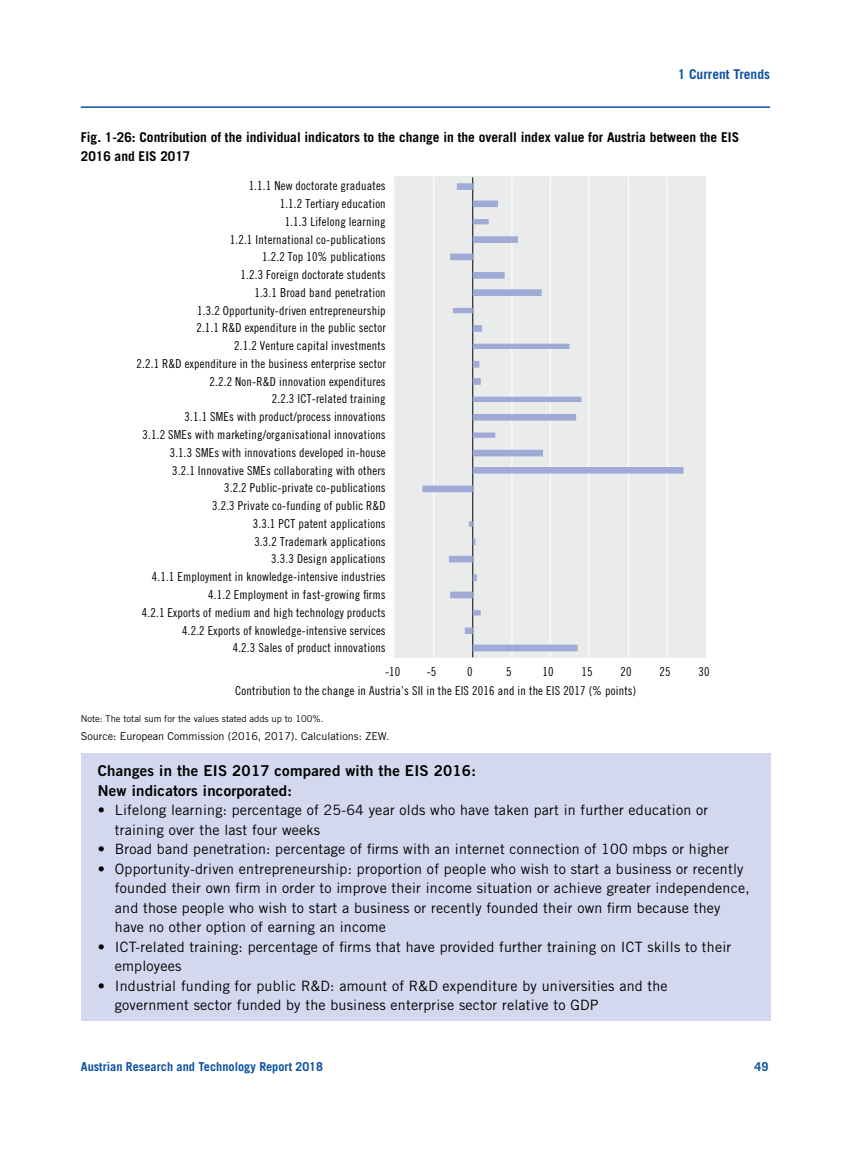
<style>
.page{position:relative;width:851px;height:1149px;background:#fff}
.page>*{position:absolute;margin:0;border:0;box-sizing:border-box;transform-origin:0 0}
.t1{font:15px "Trade Gothic LT Std Bd 2";letter-spacing:.015em;color:#000}
.t2{font:14.25px/19.5px "Trade Gothic LT Std";letter-spacing:.015em;color:#000}
.t3{font:700 13.5px/19.5px "Trade Gothic LT Std";color:#000}
.t4{font:700 13.5px "Trade Gothic LT Std";color:#0d52a1}
.t5{font:12.3px/17.7px "Trade Gothic LT Std Cn 18";letter-spacing:.015em;color:#000;text-align:right}
.t6{font:700 12.3px "Trade Gothic LT Std";color:#0d52a1}
.t7{font:10.8px "Trade Gothic LT Std";color:#000}
.t8{font:9.3px "Trade Gothic LT Std";color:#000}
</style>
<div class="page">
<hr style="left:81px;top:106px;width:689px;height:2px;background:#0d52a1">
<div style="left:81px;top:753px;width:689px;height:267px;background:#d4d8ee"></div>
<div style="left:393px;top:176px;width:313px;height:481px;background:#eaebeb"></div>
<hr style="left:472px;top:177px;width:1px;height:480px;background:#000">
<hr style="left:393px;top:177px;width:1px;height:480px;background:#fff">
<hr style="left:433px;top:177px;width:1px;height:480px;background:#fff">
<hr style="left:511px;top:177px;width:1px;height:480px;background:#fff">
<hr style="left:549px;top:177px;width:2px;height:480px;background:#fff">
<hr style="left:588px;top:177px;width:1px;height:480px;background:#fff">
<hr style="left:628px;top:177px;width:1px;height:480px;background:#fff">
<hr style="left:666px;top:177px;width:1px;height:480px;background:#fff">
<svg style="left:422px;top:183px;width:261px;height:468px"></svg>
<p class="t4" style="left:677px;top:66px;width:94px">1 Current Trends</p>
<h5 class="t3" style="left:81px;top:127px;width:659px">Fig. 1-26: Contribution of the individual indicators to the change in the overall index value for Austria between the EIS<br>2016 and EIS 2017</h5>
<p class="t5" style="left:136px;top:177px;width:251px">1.1.1 New doctorate graduates<br>1.1.2 Tertiary education<br>1.1.3 Lifelong learning<br>1.2.1 International co-publications<br>1.2.2 Top 10% publications<br>1.2.3 Foreign doctorate students<br>1.3.1 Broad band penetration<br>1.3.2 Opportunity-driven entrepreneurship<br>2.1.1 R&amp;D expenditure in the public sector<br>2.1.2 Venture capital investments<br>2.2.1 R&amp;D expenditure in the business enterprise sector 2.2.2 Non-R&amp;D innovation expenditures<br>2.2.3 ICT-related training<br>3.1.1 SMEs with product/process innovations<br>3.1.2 SMEs with marketing/organisational innovations 3.1.3 SMEs with innovations developed in-house<br>3.2.1 Innovative SMEs collaborating with others<br>3.2.2 Public-private co-publications<br>3.2.3 Private co-funding of public R&amp;D<br>3.3.1 PCT patent applications<br>3.3.2 Trademark applications<br>3.3.3 Design applications<br>4.1.1 Employment in knowledge-intensive industries 4.1.2 Employment in fast-growing firms<br>4.2.1 Exports of medium and high technology products 4.2.2 Exports of knowledge-intensive services<br>4.2.3 Sales of product innovations</p>
<p class="t5" style="left:235px;top:681px;width:402px">Contribution to the change in Austria’s SII in the EIS 2016 and in the EIS 2017 (% points)</p>
<p class="t8" style="left:81px;top:712px;width:244px">Note: The total sum for the values stated adds up to 100%.</p>
<p class="t7" style="left:81px;top:729px;width:310px">Source: European Commission (2016, 2017). Calculations: ZEW.</p>
<p class="t5" style="left:385px;top:662px;width:17px">-10</p>
<p class="t5" style="left:427px;top:662px;width:11px">-5</p>
<p class="t5" style="left:467px;top:662px;width:7px">0</p>
<p class="t5" style="left:506px;top:662px;width:7px">5</p>
<p class="t5" style="left:542px;top:662px;width:13px">10</p>
<p class="t5" style="left:581px;top:662px;width:13px">15</p>
<p class="t5" style="left:620px;top:662px;width:13px">20</p>
<p class="t5" style="left:659px;top:662px;width:13px">25</p>
<p class="t5" style="left:698px;top:662px;width:13px">30</p>
<p class="t1" style="left:98px;top:761px;width:379px">Changes in the EIS 2017 compared with the EIS 2016:</p>
<p class="t1" style="left:98px;top:780px;width:195px">New indicators incorporated:</p>
<p class="t2" style="left:115px;top:799px;width:594px;text-indent:-17px">• Lifelong learning: percentage of 25-64 year olds who have taken part in further education or training over the last four weeks</p>
<p class="t2" style="left:98px;top:838px;width:632px">• Broad band penetration: percentage of firms with an internet connection of 100 mbps or higher</p>
<p class="t2" style="left:115px;top:858px;width:636px;text-indent:-17px">• Opportunity-driven entrepreneurship: proportion of people who wish to start a business or recently founded their own firm in order to improve their income situation or achieve greater independence, and those people who wish to start a business or recently founded their own firm because they have no other option of earning an income</p>
<p class="t2" style="left:115px;top:936px;width:618px;text-indent:-17px">• ICT-related training: percentage of firms that have provided further training on ICT skills to their employees</p>
<p class="t2" style="left:115px;top:975px;width:554px;text-indent:-17px">• Industrial funding for public R&amp;D: amount of R&amp;D expenditure by universities and the government sector funded by the business enterprise sector relative to GDP</p>
<p class="t6" style="left:81px;top:1058px;width:243px">Austrian Research and Technology Report 2018</p>
<p class="t6" style="left:754px;top:1058px;width:15px">49</p>
</div>
